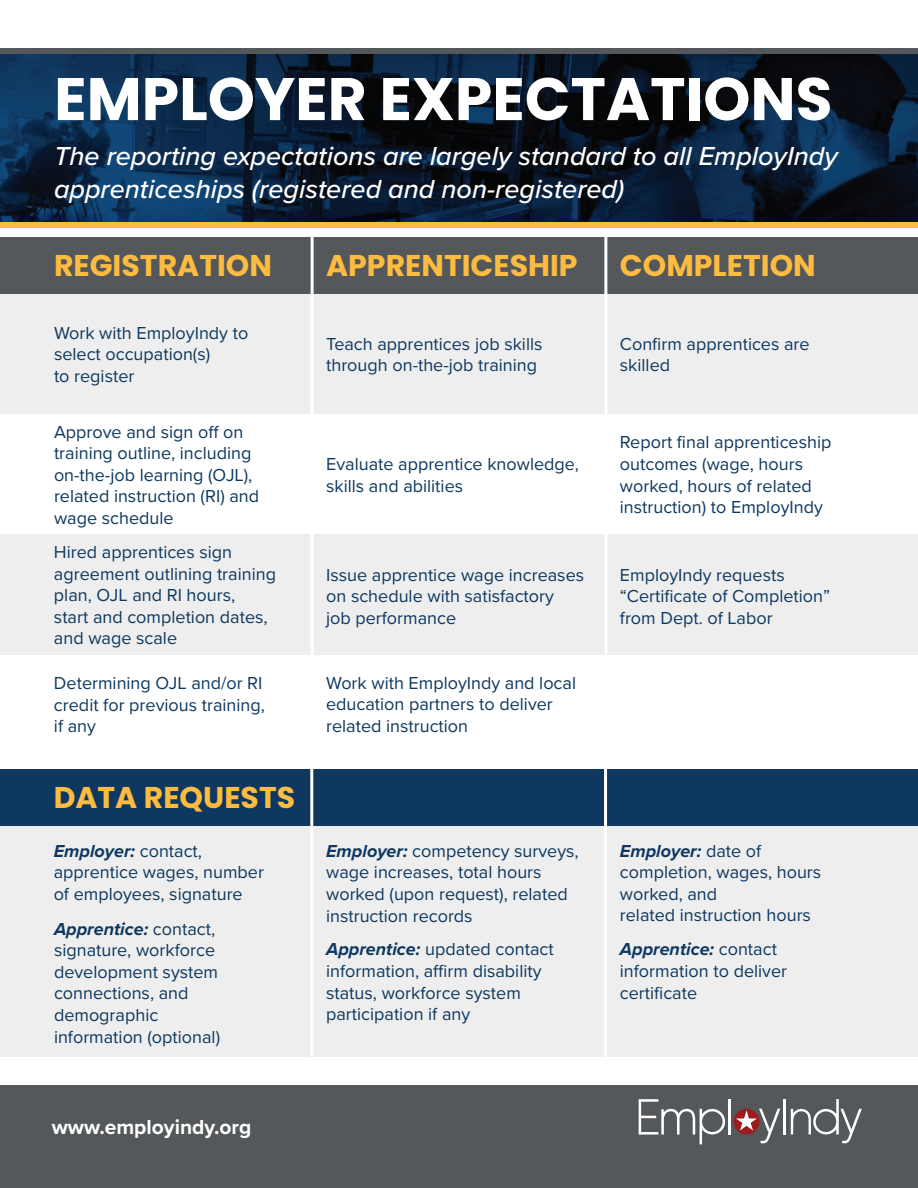
<style>
.page{position:relative;width:918px;height:1188px;background:#fff}
.page>*{position:absolute;margin:0;border:0;box-sizing:border-box;transform-origin:0 0}
.t1{font:700 60px "Poppins";color:#fff}
.t2{font:700 30px "Poppins";color:#fdbb40}
.t3{font:italic 500 27px/33px "Proxima Nova";color:#fff}
.t4{font:700 21px "Proxima Nova";color:#fff}
.t5{font:18px/21.6px "Proxima Nova";color:#0e385f}
.s1{font-weight:700;font-style:italic}
</style>
<div class="page">
<div style="left:0;top:1085px;width:918px;height:103px;background:#55585a"></div>
<hr style="left:728px;top:1099px;width:2px;height:36px;background:#fff">
<hr style="left:783px;top:1099px;width:3px;height:36px;background:#fff">
<div style="left:734px;top:1109px;width:25px;height:26px;background:#9e1c1f;border-radius:50%"></div>
<svg style="left:736px;top:1109px;width:44px;height:34px"></svg>
<svg style="left:639px;top:1099px;width:86px;height:45px"></svg>
<svg style="left:791px;top:1099px;width:71px;height:44px"></svg>
<img style="left:0;top:54px;width:918px;height:168px">
<div style="left:0;top:222px;width:918px;height:6px;background:#fdbb40"></div>
<div style="left:0;top:48px;width:918px;height:6px;background:#55585a"></div>
<div style="left:0;top:237px;width:918px;height:56px;background:#55585a"></div>
<div style="left:0;top:770px;width:918px;height:56px;background:#0e385f"></div>
<div style="left:0;top:293px;width:918px;height:121px;background:#eee"></div>
<div style="left:0;top:826px;width:918px;height:230px;background:#eee"></div>
<div style="left:0;top:534px;width:918px;height:120px;background:#eee"></div>
<hr style="left:311px;top:232px;width:3px;height:517px;background:#fff">
<hr style="left:604px;top:232px;width:3px;height:517px;background:#fff">
<hr style="left:310px;top:764px;width:3px;height:292px;background:#fff">
<hr style="left:604px;top:764px;width:3px;height:299px;background:#fff">
<h1 class="t1" style="left:54px;top:64px;width:780px">EMPLOYER EXPECTATIONS</h1>
<h3 class="t3" style="left:54px;top:139px;width:785px">The reporting expectations are largely standard to all EmployIndy apprenticeships (registered and non-registered)</h3>
<h2 class="t2" style="left:54px;top:248px;width:220px">REGISTRATION</h2>
<p class="t5" style="left:54px;top:321px;width:196px">Work with EmployIndy to select occupation(s)<br>to register</p>
<p class="t5" style="left:54px;top:420px;width:207px">Approve and sign off on training outline, including on-the-job learning (OJL), related instruction (RI) and wage schedule</p>
<h2 class="t2" style="left:326px;top:248px;width:253px">APPRENTICESHIP</h2>
<h2 class="t2" style="left:620px;top:249px;width:197px">COMPLETION</h2>
<p class="t5" style="left:326px;top:332px;width:218px">Teach apprentices job skills through on-the-job training</p>
<p class="t5" style="left:620px;top:332px;width:191px">Confirm apprentices are skilled</p>
<p class="t5" style="left:326px;top:452px;width:254px">Evaluate apprentice knowledge, skills and abilities</p>
<p class="t5" style="left:620px;top:431px;width:213px">Report final apprenticeship outcomes (wage, hours worked, hours of related instruction) to EmployIndy</p>
<p class="t5" style="left:54px;top:540px;width:224px">Hired apprentices sign agreement outlining training plan, OJL and RI hours,<br>start and completion dates, and wage scale</p>
<p class="t5" style="left:54px;top:672px;width:212px">Determining OJL and/or RI credit for previous training, if any</p>
<p class="t5" style="left:326px;top:671px;width:251px">Work with EmployIndy and local education partners to deliver related instruction</p>
<p class="t5" style="left:326px;top:563px;width:260px">Issue apprentice wage increases on schedule with satisfactory<br>job performance</p>
<p class="t5" style="left:620px;top:563px;width:212px">EmployIndy requests “Certificate of Completion” from Dept. of Labor</p>
<h2 class="t2" style="left:54px;top:781px;width:243px">DATA REQUESTS</h2>
<p class="t5" style="left:54px;top:839px;width:212px"><span class="s1">Employer:</span> contact, apprentice wages, number of employees, signature</p>
<p class="t5" style="left:54px;top:917px;width:168px"><span class="s1">Apprentice:</span> contact, signature, workforce development system connections, and demographic information (optional)</p>
<p class="t4" style="left:52px;top:1111px;width:201px">www.employindy.org</p>
<p class="t5" style="left:326px;top:839px;width:254px"><span class="s1">Employer:</span> competency surveys, wage increases, total hours worked (upon request), related instruction records</p>
<p class="t5" style="left:326px;top:938px;width:229px"><span class="s1">Apprentice:</span> updated contact information, affirm disability status, workforce system participation if any</p>
<p class="t5" style="left:620px;top:839px;width:203px"><span class="s1">Employer:</span> date of completion, wages, hours worked, and<br>related instruction hours</p>
<p class="t5" style="left:620px;top:938px;width:169px"><span class="s1">Apprentice:</span> contact information to deliver certificate</p>
</div>
